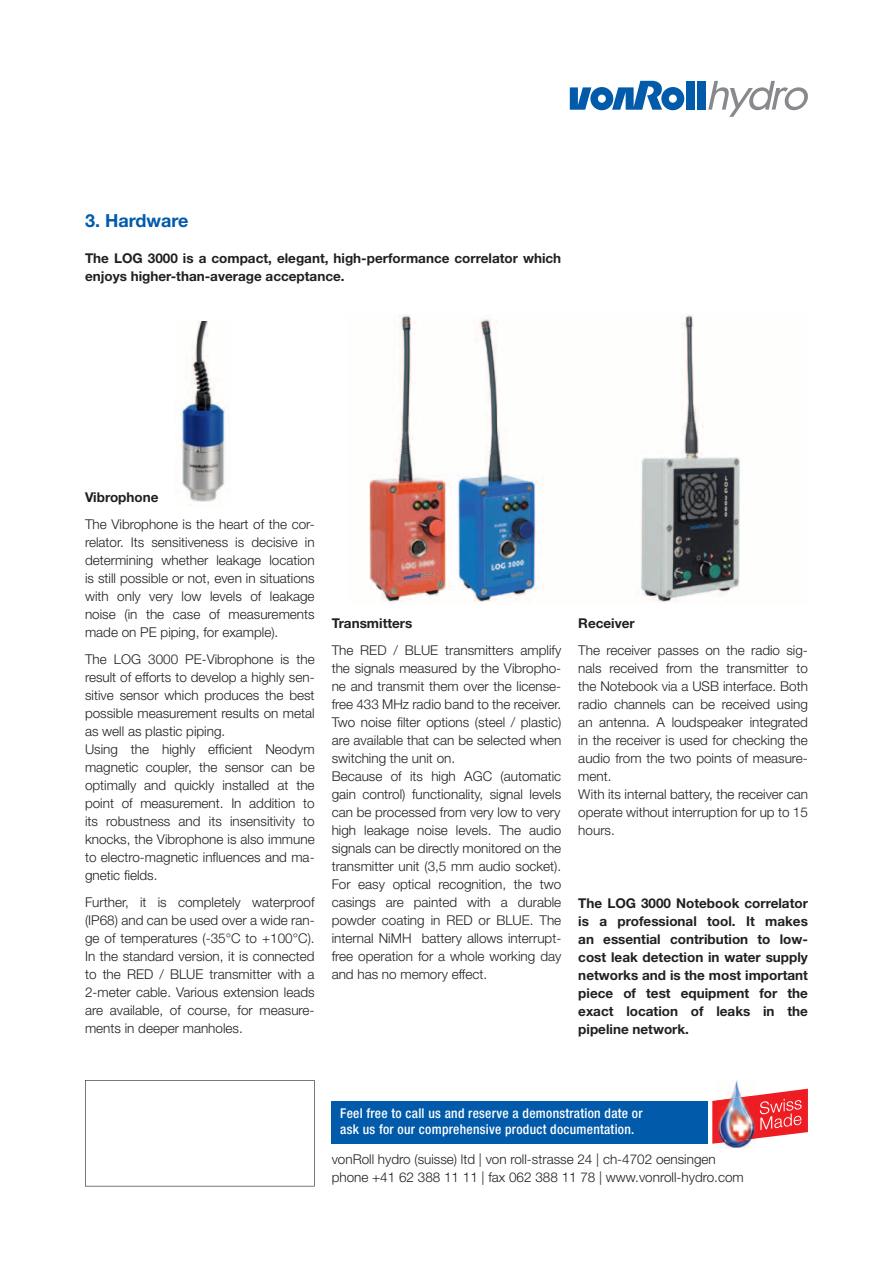
<style>
.page{position:relative;width:893px;height:1263px;background:#fff}
.page>*{position:absolute;margin:0;border:0;box-sizing:border-box;transform-origin:0 0}
.t1{font:700 18px "Helvetica Neue LT";color:#015aaa}
.t2{font:300 13.5px/18px "Helvetica Neue LT";color:#231f20}
.t3{font:700 13.5px/18px "Helvetica Neue LT";color:#231f20}
.t4{font:500 condensed 13.5px/16.5px "Helvetica Neue LT";letter-spacing:.02em;color:#fff}
</style>
<div class="page">
<svg style="left:708px;top:81px;width:100px;height:36px"></svg>
<div style="left:686px;top:81px;width:9px;height:29px;background:#015aaa"></div>
<svg style="left:570px;top:81px;width:114px;height:29px"></svg>
<div style="left:697px;top:81px;width:9px;height:29px;background:#015aaa"></div>
<img style="left:369px;top:315px;width:371px;height:288px">
<img style="left:181px;top:321px;width:44px;height:185px">
<svg style="left:712px;top:1089px;width:96px;height:55px"></svg>
<img style="left:716px;top:1080px;width:40px;height:68px">
<img style="left:716px;top:1095px;width:40px;height:48px">
<div style="left:332px;top:1101px;width:376px;height:43px;background:#015aaa"></div>
<svg style="left:85px;top:1080px;width:230px;height:106px"></svg>
<h1 class="t1" style="left:85px;top:209px;width:105px">3. Hardware</h1>
<p class="t3" style="left:85px;top:249px;width:478px">The LOG 3000 is a compact, elegant, high-performance correlator which enjoys higher-than-average acceptance.</p>
<p class="t3" style="left:85px;top:488px;width:75px">Vibrophone</p>
<p class="t2" style="left:85px;top:515px;width:231px;text-align:justify">The Vibrophone is the heart of the cor&shy;relator. Its sensitiveness is decisive in determining whether leakage location is still possible or not, even in situations with only very low levels of leakage noise (in the case of measurements made on PE piping, for example).</p>
<p class="t2" style="left:85px;top:650px;width:231px">The LOG 3000 PE-Vibrophone is the result of efforts to develop a highly sen&shy;sitive sensor which produces the best possible measurement results on metal as well as plastic piping.<br>Using the highly efficient Neodym magnetic coupler, the sensor can be optimally and quickly installed at the point of measurement. In addition to its robustness and its insensitivity to knocks, the Vibrophone is also immune to electro-magnetic influences and ma&shy;gnetic fields.</p>
<p class="t2" style="left:85px;top:892px;width:231px;text-align:justify">Further, it is completely waterproof (IP68) and can be used over a wide ran&shy;ge of temperatures (-35°C to +100°C).<br>In the standard version, it is connected to the RED / BLUE transmitter with a 2-meter cable. Various extension leads are available, of course, for measure&shy;ments in deeper manholes.</p>
<p class="t3" style="left:332px;top:614px;width:82px">Transmitters</p>
<p class="t2" style="left:332px;top:641px;width:231px">The RED / BLUE transmitters amplify the signals measured by the Vibropho&shy;ne and transmit them over the license&shy;free 433 MHz radio band to the receiver.<br>Two noise filter options (steel / plastic) are available that can be selected when switching the unit on.<br>Because of its high AGC (automatic gain control) functionality, signal levels can be processed from very low to very high leakage noise levels. The audio signals can be directly monitored on the transmitter unit (3,5 mm audio socket).<br>For easy optical recognition, the two casings are painted with a durable powder coating in RED or BLUE. The internal NiMH battery allows interrupt&shy;free operation for a whole working day and has no memory effect.</p>
<p class="t3" style="left:578px;top:614px;width:58px">Receiver</p>
<p class="t2" style="left:578px;top:641px;width:231px">The receiver passes on the radio sig&shy;nals received from the transmitter to the Notebook via a USB interface. Both radio channels can be received using an antenna. A loudspeaker integrated in the receiver is used for checking the audio from the two points of measure&shy;ment.<br>With its internal battery, the receiver can operate without interruption for up to 15 hours.</p>
<p class="t3" style="left:578px;top:893px;width:231px;text-align:justify">The LOG 3000 Notebook correlator is a professional tool. It makes an essential contribution to low&shy;cost leak detection in water supply networks and is the most important piece of test equipment for the exact location of leaks in the pipeline network.</p>
<p class="t4" style="left:340px;top:1104px;width:304px">Feel free to call us and reserve a demonstration date or ask us for our comprehensive product documentation.</p>
<p class="t2" style="left:332px;top:1150px;width:414px">vonRoll hydro (suisse) ltd | von roll-strasse 24 | ch-4702 oensingen phone +41 62 388 11 11 | fax 062 388 11 78 | www.vonroll-hydro.com</p>
</div>
